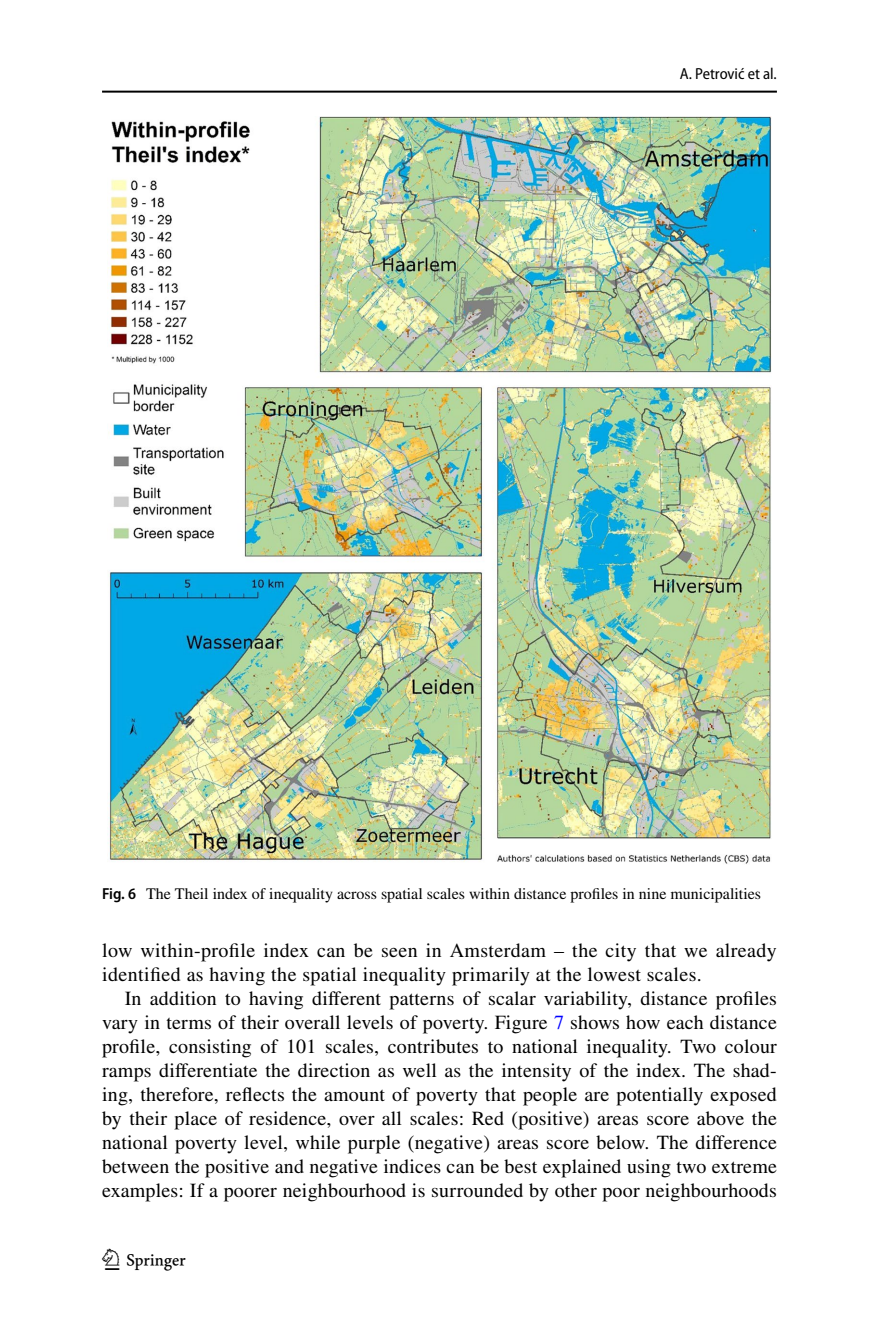
<style>
.page{position:relative;width:879px;height:1333px;background:#fff}
.page>*{position:absolute;margin:0;border:0;box-sizing:border-box;transform-origin:0 0}
.t1{font:30px "Springnew Regular 4";color:#000}
.t2{font:20px/24px "STIX";letter-spacing:.02em;color:#000}
.t3{font:16px "STIX";color:#000}
.t4{font:semi-condensed 16px "Myriad Pro";color:#000}
.s1{font-family:"Myriad Pro";font-weight:600;font-stretch:semi-condensed}
.s2{color:#00f}
</style>
<div class="page">
<hr style="left:102px;top:91px;width:675px;height:2px;background:#000">
<img style="left:108px;top:116px;width:663px;height:748px">
<p class="t4" style="left:680px;top:65px;width:98px">A. Petrović et al.</p>
<p class="t3" style="left:102px;top:882px;width:660px"><span class="s1">Fig. 6</span> The Theil index of inequality across spatial scales within distance profiles in nine municipalities</p>
<p class="t2" style="left:102px;top:939px;width:676px">low within-profile index can be seen in Amsterdam – the city that we already identified as having the spatial inequality primarily at the lowest scales.</p>
<p class="t2" style="left:102px;top:987px;width:676px;text-align:justify;text-indent:23px">In addition to having different patterns of scalar variability, distance profiles vary in terms of their overall levels of poverty. Figure <span class="s2">7</span> shows how each distance profile, consisting of 101 scales, contributes to national inequality. Two colour ramps differentiate the direction as well as the intensity of the index. The shad&shy;ing, therefore, reflects the amount of poverty that people are potentially exposed by their place of residence, over all scales: Red (positive) areas score above the national poverty level, while purple (negative) areas score below. The difference between the positive and negative indices can be best explained using two extreme examples: If a poorer neighbourhood is surrounded by other poor neighbourhoods</p>
<h1 class="t1" style="left:105px;top:1248px;width:83px">1 3</h1>
</div>
